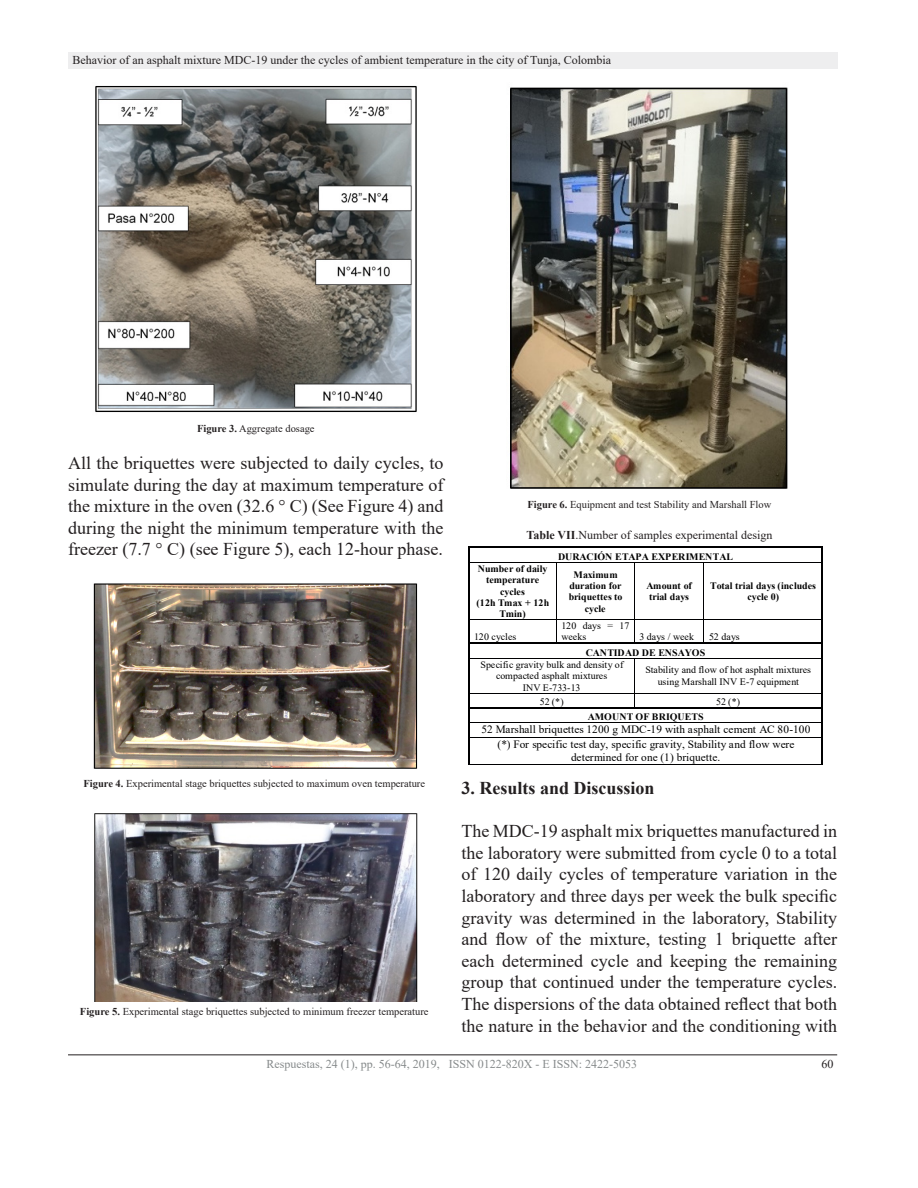
<style>
.page{position:relative;width:918px;height:1188px;background:#fff}
.page>*{position:absolute;margin:0;border:0;box-sizing:border-box;transform-origin:0 0}
.Subtitulo{font:18px/21.6px "Times New Roman";color:#231f20;text-align:justify}
.Subtitulo-2{font:700 18px "Times New Roman";color:#231f20}
.t1{font:12px "Times New Roman";color:#231f20}
.t2{font:12px "Times New Roman";color:#868a8b}
.t3{font:11.25px/14.5px "Times New Roman";letter-spacing:.01em;color:#000001;text-align:center}
.t4{font:10.5px "Times New Roman";color:#231f20}
.t5{font:700 9.9px/11.4px "Times New Roman";color:#000001;text-align:center}
.t6{font:9.9px/11.2px "Times New Roman";color:#000001}
.s1{font-weight:700}
</style>
<div class="page">
<div style="left:68px;top:52px;width:769px;height:17px;background:#eeeeef"></div>
<hr style="left:68px;top:1054px;width:769px;height:1px;background:#231f20">
<img style="left:95px;top:86px;width:322px;height:327px">
<img style="left:93px;top:583px;width:325px;height:186px">
<img style="left:94px;top:813px;width:324px;height:189px">
<img style="left:510px;top:87px;width:278px;height:402px">
<hr style="left:470px;top:546px;width:352px;height:2px;background:#000001">
<svg style="left:468px;top:546px;width:2px;height:16px"></svg>
<hr style="left:470px;top:562px;width:86px;height:1px;background:#000001">
<hr style="left:557px;top:562px;width:77px;height:1px;background:#000001">
<hr style="left:635px;top:562px;width:69px;height:1px;background:#000001">
<hr style="left:704px;top:562px;width:118px;height:1px;background:#000001">
<svg style="left:822px;top:546px;width:1px;height:16px"></svg>
<hr style="left:468px;top:562px;width:2px;height:57px;background:#000001">
<hr style="left:556px;top:562px;width:1px;height:57px;background:#000001">
<hr style="left:634px;top:562px;width:1px;height:57px;background:#000001">
<hr style="left:704px;top:562px;width:1px;height:57px;background:#000001">
<hr style="left:822px;top:562px;width:1px;height:57px;background:#000001">
<hr style="left:470px;top:619px;width:86px;height:1px;background:#000001">
<hr style="left:557px;top:619px;width:77px;height:1px;background:#000001">
<hr style="left:635px;top:619px;width:69px;height:1px;background:#000001">
<hr style="left:704px;top:619px;width:118px;height:1px;background:#000001">
<hr style="left:468px;top:620px;width:2px;height:23px;background:#000001">
<hr style="left:470px;top:643px;width:86px;height:1px;background:#000001">
<svg style="left:556px;top:619px;width:2px;height:25px"></svg>
<hr style="left:558px;top:643px;width:76px;height:1px;background:#000001">
<svg style="left:634px;top:619px;width:1px;height:25px"></svg>
<hr style="left:635px;top:643px;width:69px;height:1px;background:#000001">
<hr style="left:705px;top:643px;width:117px;height:1px;background:#000001">
<svg style="left:468px;top:643px;width:2px;height:16px"></svg>
<hr style="left:470px;top:658px;width:164px;height:1px;background:#000001">
<hr style="left:635px;top:658px;width:187px;height:1px;background:#000001">
<svg style="left:822px;top:619px;width:1px;height:40px"></svg>
<hr style="left:468px;top:659px;width:2px;height:34px;background:#000001">
<hr style="left:634px;top:659px;width:1px;height:34px;background:#000001">
<hr style="left:822px;top:659px;width:1px;height:34px;background:#000001">
<hr style="left:470px;top:693px;width:164px;height:1px;background:#000001">
<hr style="left:635px;top:693px;width:187px;height:1px;background:#000001">
<hr style="left:470px;top:707px;width:164px;height:1px;background:#000001">
<svg style="left:634px;top:693px;width:1px;height:15px"></svg>
<hr style="left:635px;top:707px;width:187px;height:1px;background:#000001">
<hr style="left:470px;top:722px;width:352px;height:1px;background:#000001">
<svg style="left:468px;top:693px;width:2px;height:45px"></svg>
<hr style="left:470px;top:737px;width:352px;height:1px;background:#000001">
<hr style="left:468px;top:738px;width:2px;height:26px;background:#000001">
<hr style="left:468px;top:764px;width:354px;height:1px;background:#000001">
<svg style="left:822px;top:693px;width:1px;height:72px"></svg>
<p class="t1" style="left:73px;top:51px;width:540px">Behavior of an asphalt mixture MDC-19 under the cycles of ambient temperature in the city of Tunja, Colombia</p>
<p class="t4" style="left:197px;top:421px;width:119px"><span class="s1">Figure 3.</span> Aggregate dosage</p>
<p class="Subtitulo" style="left:68px;top:452px;width:377px">All the briquettes were subjected to daily cycles, to simulate during the day at maximum temperature of the mixture in the oven (32.6 ° C) (See Figure 4) and during the night the minimum temperature with the freezer (7.7 ° C) (see Figure 5), each 12-hour phase.</p>
<p class="t4" style="left:83px;top:776px;width:343px"><span class="s1">Figure 4.</span> Experimental stage briquettes subjected to maximum oven temperature</p>
<p class="t4" style="left:80px;top:1004px;width:350px"><span class="s1">Figure 5.</span> Experimental stage briquettes subjected to minimum freezer temperature</p>
<p class="t4" style="left:527px;top:497px;width:245px"><span class="s1">Figure 6.</span> Equipment and test Stability and Marshall Flow</p>
<p class="t1" style="left:526px;top:527px;width:247px"><span class="s1">Table VII</span>.Number of samples experimental design</p>
<p class="t5" style="left:558px;top:550px;width:177px">DURACIÓN ETAPA EXPERIMENTAL</p>
<p class="t5" style="left:477px;top:563px;width:74px">Number of daily temperature cycles<br>(12h Tmax + 12h<br>Tmin)</p>
<p class="t5" style="left:569px;top:568px;width:55px">Maximum duration for briquettes to cycle</p>
<p class="t5" style="left:646px;top:579px;width:47px;text-align:left">Amount of trial days</p>
<p class="t5" style="left:710px;top:579px;width:107px">Total trial days (includes cycle 0)</p>
<p class="t6" style="left:474px;top:631px;width:44px">120 cycles</p>
<p class="t6" style="left:561px;top:620px;width:69px">120 days = 17 weeks</p>
<p class="t6" style="left:640px;top:631px;width:56px">3 days / week</p>
<p class="t6" style="left:709px;top:631px;width:32px">52 days</p>
<p class="t5" style="left:586px;top:647px;width:121px">CANTIDAD DE ENSAYOS</p>
<p class="t6" style="left:481px;top:659px;width:144px">Specific gravity bulk and density of</p>
<p class="t6" style="left:496px;top:670px;width:113px">compacted asphalt mixtures</p>
<p class="t6" style="left:523px;top:681px;width:59px">INV E-733-13</p>
<p class="t6" style="left:645px;top:664px;width:167px;text-align:center">Stability and flow of hot asphalt mixtures using Marshall INV E-7 equipment</p>
<p class="t6" style="left:540px;top:696px;width:25px">52 (*)</p>
<p class="t6" style="left:716px;top:696px;width:25px">52 (*)</p>
<p class="t5" style="left:588px;top:711px;width:117px">AMOUNT OF BRIQUETS</p>
<p class="t3" style="left:481px;top:722px;width:330px">52 Marshall briquettes 1200 g MDC-19 with asphalt cement AC 80-100 (*) For specific test day, specific gravity, Stability and flow were</p>
<p class="t3" style="left:571px;top:749px;width:151px">determined for one (1) briquette.</p>
<p class="Subtitulo-2" style="left:462px;top:775px;width:195px">3. Results and Discussion</p>
<p class="Subtitulo" style="left:462px;top:820px;width:377px">The MDC-19 asphalt mix briquettes manufactured in the laboratory were submitted from cycle 0 to a total of 120 daily cycles of temperature variation in the laboratory and three days per week the bulk specific gravity was determined in the laboratory, Stability and flow of the mixture, testing 1 briquette after each determined cycle and keeping the remaining group that continued under the temperature cycles.<br>The dispersions of the data obtained reflect that both the nature in the behavior and the conditioning with</p>
<p class="t2" style="left:266px;top:1056px;width:372px">Respuestas, 24 (1), pp. 56-64, 2019, ISSN 0122-820X - E ISSN: 2422-5053</p>
<p class="t1" style="left:821px;top:1056px;width:13px">60</p>
</div>
